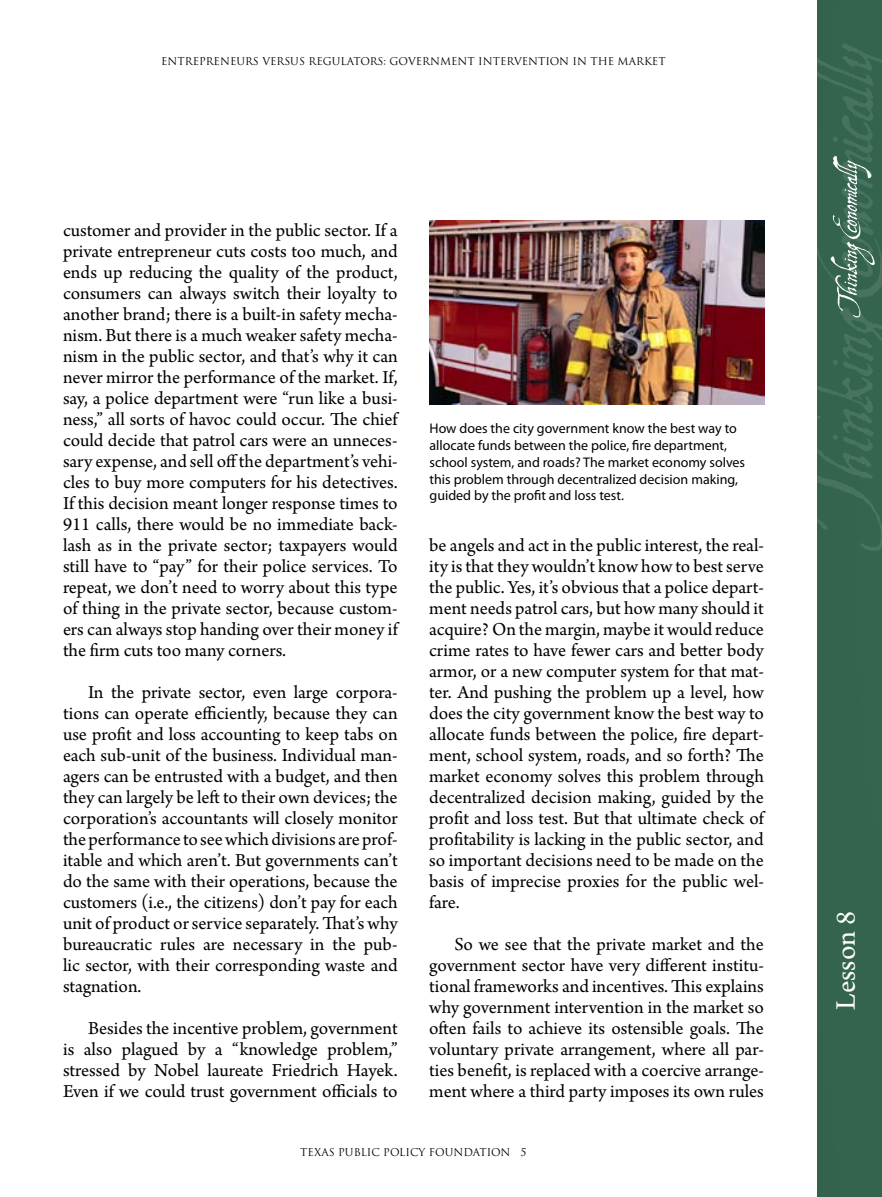
<style>
.page{position:relative;width:882px;height:1197px;background:#fff}
.page>*{position:absolute;margin:0;border:0;box-sizing:border-box;transform-origin:0 0}
.t1{font:29.75px "Arno Pro";letter-spacing:-.005em;color:#fff}
.t2{font:19.25px/21px "Arno Pro";color:#000;text-align:justify}
.t3{font:14px/16.8px "Myriad Pro";color:#000}
.t4{font:10.5px "Trajan Pro";color:#000}
</style>
<div class="page">
<div style="left:817px;top:0;width:65px;height:1197px;background:#34634e"></div>
<svg style="left:817px;top:43px;width:65px;height:508px"></svg>
<svg style="left:831px;top:156px;width:44px;height:161px"></svg>
<img style="left:429px;top:220px;width:335px;height:185px">
<p class="t4" style="left:161px;top:54px;width:505px">ENTREPRENEURS VERSUS REGULATORS: GOVERNMENT INTERVENTION I N THE MARKET</p>
<p class="t2" style="left:63px;top:221px;width:336px">customer and provider in the public sector. If a private entrepreneur cuts costs too much, and ends up reducing the quality of the product, consumers can always switch their loyalty to another brand; there is a built-in safety mecha&shy;nism. But there is a much weaker safety mecha&shy;nism in the public sector, and that’s why it can never mirror the performance of the market. If, say, a police department were “run like a busi&shy;ness,” all sorts of havoc could occur. The chief could decide that patrol cars were an unneces&shy;sary expense, and sell off the department’s vehi&shy;cles to buy more computers for his detectives.<br>If this decision meant longer response times to 911 calls, there would be no immediate back&shy;lash as in the private sector; taxpayers would still have to “pay” for their police services. To repeat, we don’t need to worry about this type of thing in the private sector, because custom&shy;ers can always stop handing over their money if the firm cuts too many corners.</p>
<p class="t2" style="left:63px;top:683px;width:336px;text-indent:25px">In the private sector, even large corpora&shy;tions can operate efficiently, because they can use profit and loss accounting to keep tabs on each sub-unit of the business. Individual man&shy;agers can be entrusted with a budget, and then they can largely be left to their own devices; the corporation’s accountants will closely monitor the performance to see which divisions are prof&shy;itable and which aren’t. But governments can’t do the same with their operations, because the customers (i.e., the citizens) don’t pay for each unit of product or service separately. That’s why bureaucratic rules are necessary in the pub&shy;lic sector, with their corresponding waste and stagnation.</p>
<p class="t2" style="left:63px;top:1019px;width:336px;text-indent:25px">Besides the incentive problem, government is also plagued by a “knowledge problem,” stressed by Nobel laureate Friedrich Hayek.<br>Even if we could trust government officials to</p>
<p class="t3" style="left:430px;top:420px;width:317px">How does the city government know the best way to allocate funds between the police, fire department, school system, and roads? The market economy solves this problem through decentralized decision making, guided by the profit and loss test.</p>
<p class="t2" style="left:429px;top:536px;width:336px">be angels and act in the public interest, the real&shy;ity is that they wouldn’t know how to best serve the public. Yes, it’s obvious that a police depart&shy;ment needs patrol cars, but how many should it acquire? On the margin, maybe it would reduce crime rates to have fewer cars and better body armor, or a new computer system for that mat&shy;ter. And pushing the problem up a level, how does the city government know the best way to allocate funds between the police, fire depart&shy;ment, school system, roads, and so forth? The market economy solves this problem through decentralized decision making, guided by the profit and loss test. But that ultimate check of profitability is lacking in the public sector, and so important decisions need to be made on the basis of imprecise proxies for the public wel&shy;fare.</p>
<p class="t2" style="left:429px;top:935px;width:336px;text-indent:25px">So we see that the private market and the government sector have very different institu&shy;tional frameworks and incentives. This explains why government intervention in the market so often fails to achieve its ostensible goals. The voluntary private arrangement, where all par&shy;ties benefit, is replaced with a coercive arrange&shy;ment where a third party imposes its own rules</p>
<p class="t4" style="left:300px;top:1145px;width:228px">TEXAS PUBLIC POLICY FOUNDATION 5</p>
<h1 class="t1" style="left:829px;top:1010px;width:100px;rotate:-90deg">Lesson 8</h1>
</div>
